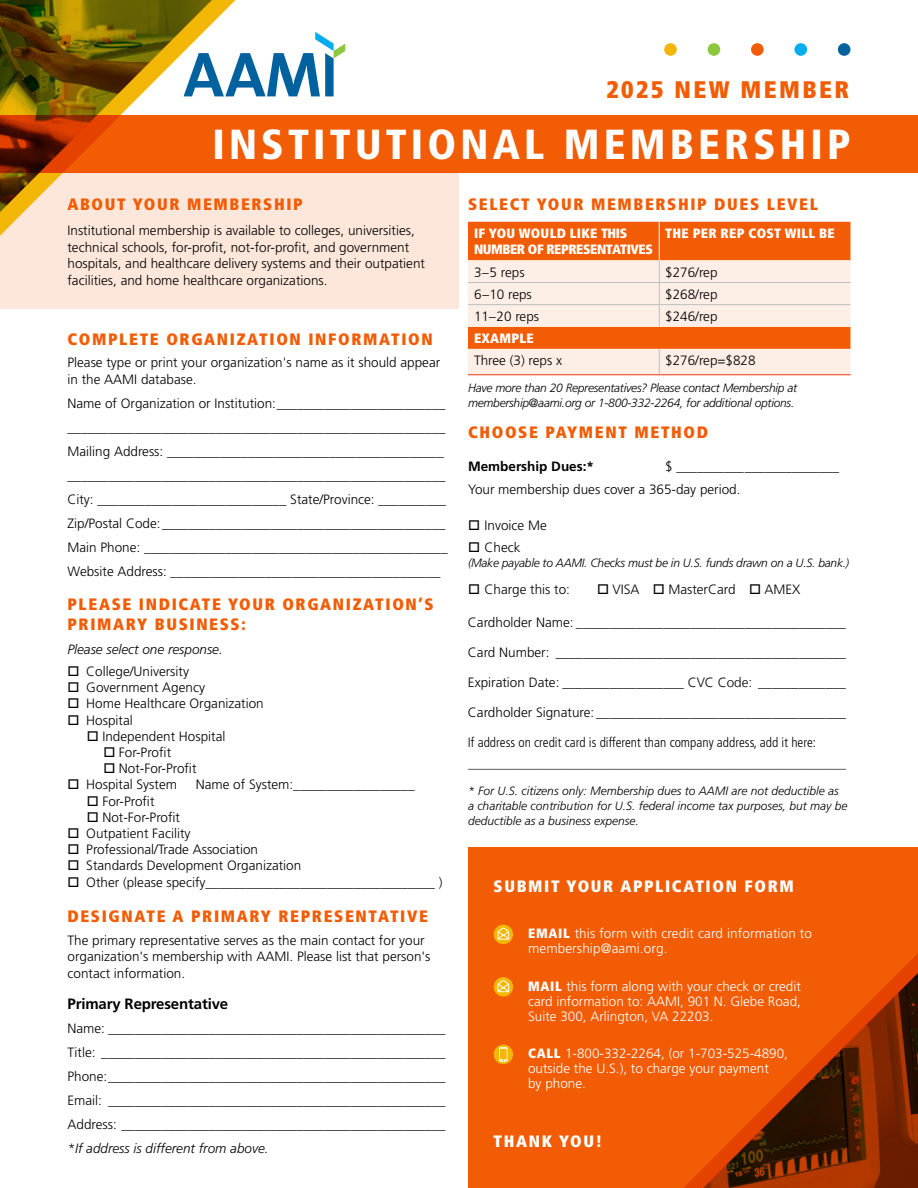
<style>
.page{position:relative;width:918px;height:1188px;background:#fff}
.page>*{position:absolute;margin:0;border:0;box-sizing:border-box;transform-origin:0 0}
.t1{font:900 condensed 42px "Frutiger LT Std";letter-spacing:.1em;color:#fff}
.t2{font:900 condensed 24px "Frutiger LT Std";letter-spacing:.1em;color:#f25c05}
.t3{font:900 condensed 16.5px/19.5px "Frutiger LT Std";letter-spacing:.1em;color:#f25c05}
.t4{font:900 condensed 16.5px "Frutiger LT Std";letter-spacing:.1em;color:#fff}
.t5{font:700 15px "Frutiger LT Std";letter-spacing:-.01em;color:#000}
.t6{font:300 13.5px/24px "Frutiger LT Std";color:#000}
.t7{font:300 13.5px/15px "Frutiger LT Std";color:#fff}
.t8{font:300 condensed 13.5px "Frutiger LT Std";color:#000}
.t9{font:italic 300 13.5px "Frutiger LT Std";color:#000}
.t10{font:900 condensed 13.5px/16.5px "Frutiger LT Std";letter-spacing:-.03em;color:#fff}
.t11{font:900 condensed 13.5px "Frutiger LT Std";letter-spacing:.02em;color:#fff}
.t12{font:700 13.5px "Frutiger LT Std";color:#000}
.t13{font:italic 300 12px/15px "Frutiger LT Std";letter-spacing:-.02em;color:#000}
.t14{font:italic 300 12px/15px "Frutiger LT Std";color:#000}
.t15{font:300 12px "Frutiger LT Std";color:#000}
.s1{font-family:"Frutiger LT"}
.s2{font-weight:900;font-stretch:condensed}
</style>
<div class="page">
<div style="left:0;top:172px;width:459px;height:137px;background:#fde7da"></div>
<div style="left:664px;top:43px;width:13px;height:13px;background:#f2b705;border-radius:50%"></div>
<div style="left:708px;top:43px;width:12px;height:13px;background:#8dc63f;border-radius:50%"></div>
<div style="left:751px;top:43px;width:13px;height:13px;background:#f25c05;border-radius:50%"></div>
<div style="left:794px;top:43px;width:13px;height:13px;background:#00aeef;border-radius:50%"></div>
<div style="left:838px;top:43px;width:12px;height:13px;background:#00619f;border-radius:50%"></div>
<svg style="left:237px;top:32px;width:108px;height:64px"></svg>
<div style="left:468px;top:222px;width:382px;height:38px;background:#f25c05"></div>
<svg style="left:468px;top:260px;width:382px;height:114px;background:#fbd1b9"></svg>
<hr style="left:468px;top:374px;width:191px;height:1px;background:#f04c23">
<hr style="left:659px;top:374px;width:191px;height:1px;background:#f04c23">
<hr style="left:659px;top:222px;width:1px;height:38px;background:#fff">
<hr style="left:468px;top:282px;width:191px;height:1px;background:#bcbec0">
<hr style="left:659px;top:282px;width:191px;height:1px;background:#bcbec0">
<hr style="left:468px;top:304px;width:191px;height:1px;background:#bcbec0">
<hr style="left:659px;top:304px;width:191px;height:1px;background:#bcbec0">
<svg style="left:659px;top:260px;width:1px;height:67px"></svg>
<svg style="left:659px;top:349px;width:1px;height:25px"></svg>
<svg style="left:0;top:0;width:237px;height:236px"></svg>
<img style="left:0;top:0;width:213px;height:214px">
<div style="left:0;top:115px;width:918px;height:57px;background:#f25c05"></div>
<svg style="left:468px;top:847px;width:450px;height:341px;background:#db5204"></svg>
<svg style="left:494px;top:925px;width:19px;height:19px"></svg>
<svg style="left:498px;top:928px;width:11px;height:12px"></svg>
<svg style="left:494px;top:977px;width:19px;height:20px"></svg>
<svg style="left:498px;top:980px;width:11px;height:12px"></svg>
<div style="left:494px;top:1045px;width:19px;height:19px;background:#f2b805;border-radius:50%"></div>
<svg style="left:499px;top:1047px;width:8px;height:15px"></svg>
<h2 class="t2" style="left:606px;top:75px;width:244px">2025 NEW MEMBER</h2>
<h1 class="t1" style="left:212px;top:119px;width:640px">INSTITUTIONAL MEMBERSHIP</h1>
<p class="t3" style="left:68px;top:194px;width:237px">ABOUT YOUR MEMBERSHIP</p>
<p class="t6" style="left:68px;top:223px;width:359px;line-height:16.5px">Institutional membership is available to colleges, universities, technical schools, for-profit, not-for-profit, and government hospitals, and healthcare delivery systems and their outpatient facilities, and home healthcare organizations.</p>
<p class="t3" style="left:68px;top:329px;width:367px">COMPLETE ORGANIZATION INFORMATION</p>
<p class="t6" style="left:68px;top:355px;width:374px;line-height:16.5px">Please type or print your organization's name as it should appear in the AAMI database.</p>
<p class="t6" style="left:68px;top:391px;width:382px">Name of Organization or Institution:_________________________ ________________________________________________________ Mailing Address: _________________________________________ ________________________________________________________ City: ____________________________ State/Province: __________ Zip/Postal Code:__________________________________________ Main Phone: _____________________________________________ Website Address: ________________________________________</p>
<p class="t3" style="left:68px;top:595px;width:368px">PLEASE INDICATE YOUR ORGANIZATION’S<br>PRIMARY BUSINESS:</p>
<p class="t9" style="left:68px;top:641px;width:157px">Please select one response.</p>
<p class="t6" style="left:68px;top:660px;width:123px">□ College/University</p>
<p class="t6" style="left:68px;top:676px;width:139px">□ Government Agency</p>
<p class="t6" style="left:68px;top:692px;width:198px">□ Home Healthcare Organization</p>
<p class="t6" style="left:68px;top:708px;width:67px">□ Hospital</p>
<p class="t6" style="left:87px;top:724px;width:140px">□ Independent Hospital</p>
<p class="t6" style="left:104px;top:741px;width:69px">□ For-Profit</p>
<p class="t6" style="left:104px;top:757px;width:95px">□ Not-For-Profit</p>
<p class="t6" style="left:68px;top:773px;width:111px">□ Hospital System</p>
<p class="t6" style="left:196px;top:773px;width:220px">Name of System:__________________</p>
<p class="t6" style="left:87px;top:789px;width:69px">□ For-Profit</p>
<p class="t6" style="left:87px;top:805px;width:95px">□ Not-For-Profit</p>
<p class="t6" style="left:68px;top:822px;width:124px">□ Outpatient Facility</p>
<p class="t6" style="left:68px;top:838px;width:192px">□ Professional/Trade Association</p>
<p class="t6" style="left:68px;top:854px;width:235px">□ Standards Development Organization</p>
<p class="t6" style="left:68px;top:870px;width:377px">□ Other (please specify__________________________________ )</p>
<p class="t3" style="left:68px;top:907px;width:362px">DESIGNATE A PRIMARY REPRESENTATIVE</p>
<p class="t6" style="left:68px;top:932px;width:365px;line-height:16.5px">The primary representative serves as the main contact for your organization's membership with AAMI. Please list that person's contact information.</p>
<p class="t5" style="left:68px;top:995px;width:162px">Primary Representative</p>
<p class="t6" style="left:68px;top:1017px;width:379px;text-align:justify">Name: __________________________________________________ Title: ___________________________________________________ Phone:__________________________________________________ Email: __________________________________________________ Address: ________________________________________________</p>
<p class="t9" style="left:68px;top:1141px;width:203px">*If address is different from above.</p>
<p class="t3" style="left:468px;top:194px;width:352px">SELECT YOUR MEMBERSHIP DUES LEVEL</p>
<p class="t10" style="left:474px;top:225px;width:181px">IF YOU WOULD LIKE THIS<br>NUMBER OF REPRESENTATIVES</p>
<p class="t11" style="left:665px;top:225px;width:171px">THE PER REP COST WILL BE</p>
<p class="t6" style="left:474px;top:260px;width:52px">3–5 reps</p>
<p class="t6" style="left:665px;top:260px;width:54px">$276/rep</p>
<p class="t6" style="left:474px;top:282px;width:59px">6–10 reps</p>
<p class="t6" style="left:665px;top:282px;width:54px">$268/rep</p>
<p class="t6" style="left:474px;top:304px;width:67px">11–20 reps</p>
<p class="t6" style="left:665px;top:304px;width:54px">$246/rep</p>
<p class="t11" style="left:474px;top:330px;width:61px">EXAMPLE</p>
<p class="t6" style="left:474px;top:349px;width:90px">Three (3) reps x</p>
<p class="t6" style="left:665px;top:349px;width:92px">$276/rep=$828</p>
<p class="t13" style="left:468px;top:380px;width:331px">Have more than 20 Representatives? Please contact Membership at membership@aami.org or 1-800-332-2264, for additional options.</p>
<p class="t3" style="left:468px;top:423px;width:242px">CHOOSE PAYMENT METHOD</p>
<p class="t12" style="left:468px;top:459px;width:128px">Membership Dues:*</p>
<p class="t6" style="left:468px;top:456px;width:373px;line-height:22.5px;text-indent:197px">$ ________________________<br>Your membership dues cover a 365-day period.</p>
<p class="t6" style="left:468px;top:513px;width:80px">□ Invoice Me</p>
<p class="t6" style="left:468px;top:536px;width:54px">□ Check</p>
<p class="t13" style="left:468px;top:556px;width:383px">(Make payable to AAMI. Checks must be in U.S. funds drawn on a U.S. bank.)</p>
<p class="t6" style="left:468px;top:578px;width:104px">□ Charge this to:</p>
<p class="t6" style="left:597px;top:578px;width:205px">□ VISA □ MasterCard □ AMEX</p>
<p class="t6" style="left:468px;top:611px;width:379px">Cardholder Name: ________________________________________</p>
<p class="t6" style="left:468px;top:641px;width:379px">Card Number: ___________________________________________</p>
<p class="t6" style="left:468px;top:671px;width:379px">Expiration Date: __________________ <span class="s1">CVC Code:</span> _____________</p>
<p class="t6" style="left:468px;top:701px;width:379px">Cardholder Signature: _____________________________________</p>
<p class="t8" style="left:468px;top:735px;width:350px">If address on credit card is different than company address, add it here:</p>
<p class="t15" style="left:468px;top:757px;width:379px">_______________________________________________________________</p>
<p class="t14" style="left:468px;top:784px;width:381px">* For U.S. citizens only: Membership dues to AAMI are not deductible as a charitable contribution for U.S. federal income tax purposes, but may be deductible as a business expense.</p>
<p class="t4" style="left:494px;top:876px;width:302px">SUBMIT YOUR APPLICATION FORM</p>
<p class="t7" style="left:528px;top:926px;width:285px"><span class="s2">EMAIL</span> this form with credit card information to membership@aami.org.</p>
<p class="t7" style="left:528px;top:979px;width:274px;text-align:justify"><span class="s2">MAIL</span> this form along with your check or credit card information to: AAMI, 901 N. Glebe Road, Suite 300, Arlington, VA 22203.</p>
<p class="t7" style="left:528px;top:1046px;width:261px"><span class="s2">CALL</span> 1-800-332-2264, (or 1-703-525-4890, outside the U.S.), to charge your payment<br>by phone.</p>
<p class="t4" style="left:494px;top:1131px;width:110px">THANK YOU!</p>
</div>
